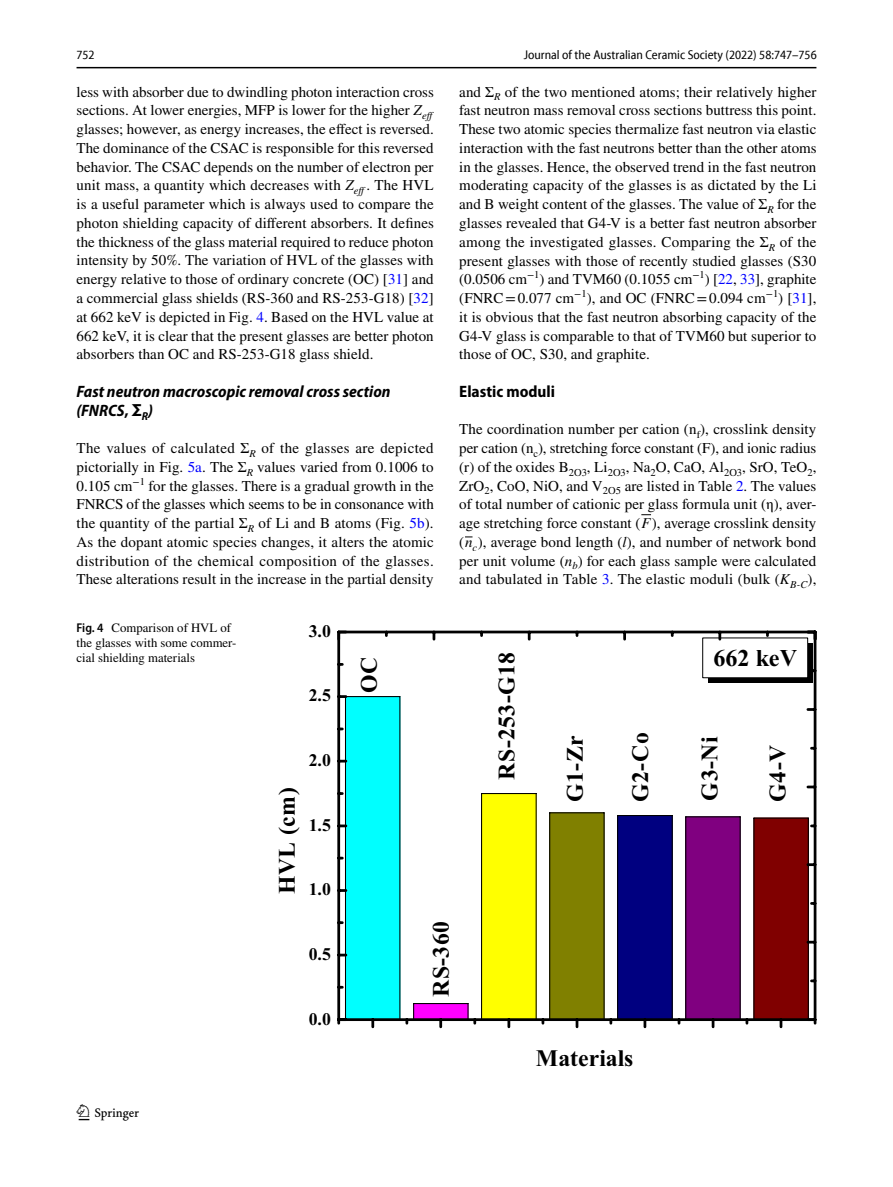
<style>
.page{position:relative;width:893px;height:1187px;background:#fff}
.page>*{position:absolute;margin:0;border:0;box-sizing:border-box;transform-origin:0 0}
.t1{font:700 24.15px "Times New Roman";color:#000}
.t2{font:700 23.7px "Times New Roman";letter-spacing:.02em;color:#000}
.t3{font:700 23.7px "Times New Roman";color:#000}
.t4{font:22.5px "Springnew Regular 2";color:#000}
.t5{font:700 17.7px "Times New Roman";color:#000}
.t6{font:italic 700 semi-condensed 16.5px "Myriad Pro";color:#000}
.t7{font:700 semi-condensed 16.5px "Myriad Pro";color:#000}
.t8{font:16.5px "Myriad Pro Bold Semi Cn It 2";color:#000}
.t9{font:15px/18.8px "STIX";letter-spacing:.005em;color:#000;text-align:justify}
.t10{font:12.75px/15px "STIX";color:#000}
.t11{font:semi-condensed 12.75px "Myriad Pro Unic";color:#000}
.s1{font-family:"STIX General Italic 57"}
.s2{font-family:"STIX General Italic 60"}
.s3{color:#00f}
.s4{font-family:"Myriad Pro";font-weight:700;font-style:italic;font-stretch:semi-condensed}
.s5{font-family:"Myriad Pro Bold Semi Cn 2"}
.s6{font-family:"HV Math";font-weight:700;font-style:italic}
.s7{font-family:"STIX Math Regular 24"}
.s8{font-family:"STIX Math Regular 19"}
.s9{font-family:"STIX Math Regular 20"}
.s10{font-family:"STIX Math Regular 21"}
.s11{font-family:"STIX Math Regular 22"}
.s12{font-family:"STIX Math Regular 23"}
.s13{font-family:"STIX General Italic 58"}
.s14{font-family:"STIX General Italic 59"}
.s15{font-style:italic}
.s16{font-family:"Myriad Pro";font-weight:600;font-stretch:semi-condensed}
</style>
<div class="page">
<hr style="left:77px;top:67px;width:739px;height:1px;background:#000">
<div style="left:345px;top:696px;width:55px;height:323px;background:#0ff"></div>
<hr style="left:345px;top:696px;width:55px;height:1px;background:#000">
<hr style="left:399px;top:696px;width:1px;height:323px;background:#000">
<hr style="left:345px;top:696px;width:1px;height:323px;background:#000">
<div style="left:414px;top:1003px;width:54px;height:16px;background:#f0f"></div>
<div style="left:413px;top:1002px;width:56px;height:17px;border:1px solid #f0f"></div>
<hr style="left:414px;top:1002px;width:54px;height:2px;background:#000">
<div style="left:482px;top:793px;width:54px;height:226px;background:#ff0"></div>
<div style="left:481px;top:793px;width:56px;height:226px;border:1px solid #ff0"></div>
<hr style="left:482px;top:793px;width:54px;height:1px;background:#000">
<hr style="left:536px;top:793px;width:1px;height:226px;background:#000">
<hr style="left:481px;top:793px;width:1px;height:226px;background:#000">
<div style="left:550px;top:812px;width:54px;height:207px;background:#808000"></div>
<div style="left:549px;top:812px;width:56px;height:207px;border:1px solid #808000"></div>
<hr style="left:550px;top:812px;width:54px;height:1px;background:#000">
<hr style="left:604px;top:812px;width:1px;height:207px;background:#000">
<hr style="left:549px;top:812px;width:1px;height:207px;background:#000">
<div style="left:618px;top:815px;width:54px;height:204px;background:#000080"></div>
<div style="left:617px;top:815px;width:56px;height:204px;border:1px solid #000080"></div>
<hr style="left:618px;top:815px;width:54px;height:1px;background:#000">
<hr style="left:672px;top:815px;width:1px;height:204px;background:#000">
<hr style="left:617px;top:815px;width:1px;height:204px;background:#000">
<div style="left:686px;top:816px;width:54px;height:203px;background:#800080"></div>
<div style="left:685px;top:816px;width:56px;height:203px;border:1px solid #800080"></div>
<hr style="left:686px;top:816px;width:54px;height:1px;background:#000">
<hr style="left:740px;top:816px;width:1px;height:203px;background:#000">
<hr style="left:685px;top:816px;width:1px;height:203px;background:#000">
<div style="left:754px;top:818px;width:54px;height:201px;background:#800000"></div>
<div style="left:753px;top:817px;width:56px;height:202px;border:1px solid #800000"></div>
<hr style="left:754px;top:817px;width:54px;height:1px;background:#000">
<hr style="left:808px;top:818px;width:1px;height:201px;background:#000">
<hr style="left:753px;top:818px;width:1px;height:201px;background:#000">
<svg style="left:371px;top:1020px;width:3px;height:6px"></svg>
<svg style="left:405px;top:1003px;width:9px;height:20px"></svg>
<svg style="left:439px;top:1020px;width:3px;height:6px"></svg>
<svg style="left:467px;top:1003px;width:9px;height:20px"></svg>
<svg style="left:507px;top:1020px;width:3px;height:6px"></svg>
<svg style="left:576px;top:1020px;width:2px;height:6px"></svg>
<svg style="left:644px;top:1020px;width:2px;height:6px"></svg>
<svg style="left:712px;top:1020px;width:2px;height:6px"></svg>
<svg style="left:780px;top:1020px;width:2px;height:6px"></svg>
<hr style="left:339px;top:1018px;width:476px;height:2px;background:#000">
<svg style="left:337px;top:1019px;width:9px;height:4px"></svg>
<svg style="left:340px;top:953px;width:5px;height:3px"></svg>
<svg style="left:340px;top:824px;width:5px;height:3px"></svg>
<svg style="left:340px;top:759px;width:5px;height:3px"></svg>
<svg style="left:340px;top:695px;width:6px;height:3px"></svg>
<hr style="left:337px;top:632px;width:3px;height:387px;background:#000">
<div style="left:708px;top:643px;width:105px;height:40px;background:#000"></div>
<div style="left:702px;top:637px;width:106px;height:41px;background:#fff"></div>
<svg style="left:337px;top:630px;width:9px;height:9px"></svg>
<svg style="left:433px;top:633px;width:2px;height:6px"></svg>
<svg style="left:528px;top:633px;width:3px;height:6px"></svg>
<svg style="left:623px;top:633px;width:3px;height:6px"></svg>
<svg style="left:718px;top:633px;width:3px;height:6px"></svg>
<hr style="left:339px;top:630px;width:476px;height:3px;background:#000">
<svg style="left:808px;top:1018px;width:8px;height:5px"></svg>
<svg style="left:808px;top:940px;width:6px;height:3px"></svg>
<svg style="left:809px;top:863px;width:5px;height:3px"></svg>
<svg style="left:808px;top:785px;width:6px;height:3px"></svg>
<svg style="left:808px;top:708px;width:6px;height:2px"></svg>
<svg style="left:808px;top:630px;width:8px;height:9px"></svg>
<hr style="left:814px;top:632px;width:2px;height:387px;background:#000">
<p class="t11" style="left:77px;top:50px;width:20px">752</p>
<p class="t11" style="left:524px;top:50px;width:295px">Journal of the Australian Ceramic Society (2022) 58:747–756</p>
<p class="t9" style="left:77px;top:83px;width:360px">less with absorber due to dwindling photon interaction cross sections. At lower energies, MFP is lower for the higher <span class="s1">Z</span><sub>eff </sub>glasses; however, as energy increases, the effect is reversed.<br>The dominance of the CSAC is responsible for this reversed behavior. The CSAC depends on the number of electron per unit mass, a quantity which decreases with <span class="s2">Z</span><sub>eff</sub>. The HVL is a useful parameter which is always used to compare the photon shielding capacity of different absorbers. It defines the thickness of the glass material required to reduce photon intensity by 50%. The variation of HVL of the glasses with energy relative to those of ordinary concrete (OC) [<span class="s3">31</span>] and a commercial glass shields (RS-360 and RS-253-G18) [<span class="s3">32</span>] at 662 keV is depicted in Fig. <span class="s3">4</span>. Based on the HVL value at 662 keV, it is clear that the present glasses are better photon absorbers than OC and RS-253-G18 glass shield.</p>
<p class="t6" style="left:77px;top:380px;width:315px">Fast neutron macroscopic removal cross section</p>
<p class="t8" style="left:77px;top:400px;width:78px"><span class="s4">(</span>FNRCS<span class="s5">,</span> <span class="s6">6</span><sub>R</sub><span class="s4">)</span></p>
<p class="t9" style="left:77px;top:439px;width:359px">The values of calculated <span class="s7">Σ</span><sub>R</sub> of the glasses are depicted pictorially in Fig. <span class="s3">5a</span>. The <span class="s8">Σ</span><sub>R</sub> values varied from 0.1006 to 0.105 cm<sup>−1</sup> for the glasses. There is a gradual growth in the FNRCS of the glasses which seems to be in consonance with the quantity of the partial <span class="s9">Σ</span><sub>R</sub> of Li and B atoms (Fig. <span class="s3">5b</span>).<br>As the dopant atomic species changes, it alters the atomic distribution of the chemical composition of the glasses.<br>These alterations result in the increase in the partial density</p>
<p class="t9" style="left:459px;top:83px;width:359px">and <span class="s10">Σ</span><sub>R</sub> of the two mentioned atoms; their relatively higher fast neutron mass removal cross sections buttress this point.<br>These two atomic species thermalize fast neutron via elastic interaction with the fast neutrons better than the other atoms in the glasses. Hence, the observed trend in the fast neutron moderating capacity of the glasses is as dictated by the Li and B weight content of the glasses. The value of <span class="s11">Σ</span><sub>R</sub> for the glasses revealed that G4-V is a better fast neutron absorber among the investigated glasses. Comparing the <span class="s12">Σ</span><sub>R</sub> of the present glasses with those of recently studied glasses (S30 (0.0506 cm<sup>−1</sup>) and TVM60 (0.1055 cm<sup>−1</sup>) [<span class="s3">22</span>, <span class="s3">33</span>], graphite (FNRC=0.077 cm<sup>−1</sup>), and OC (FNRC=0.094 cm<sup>−1</sup>) [<span class="s3">31</span>], it is obvious that the fast neutron absorbing capacity of the G4-V glass is comparable to that of TVM60 but superior to those of OC, S30, and graphite.</p>
<p class="t7" style="left:459px;top:382px;width:97px">Elastic moduli</p>
<p class="t9" style="left:459px;top:421px;width:359px">The coordination number per cation (n<sub>f</sub>), crosslink density per cation (n<sub>c</sub>), stretching force constant (F), and ionic radius (r) of the oxides B<sub>2O3</sub>, Li<sub>2O3</sub>, Na<sub>2</sub>O, CaO, Al<sub>2O3</sub>, SrO, TeO<sub>2</sub>, ZrO<sub>2</sub>, CoO, NiO, and V<sub>2O5</sub> are listed in Table <span class="s3">2</span>. The values of total number of cationic per glass formula unit (η), aver&shy;age stretching force constant (<span class="s13">F</span>), average crosslink density (<span class="s14">n</span><sub>c</sub>), average bond length (<span class="s15">l</span>), and number of network bond per unit volume (<span class="s15">n</span><sub>b</sub>) for each glass sample were calculated and tabulated in Table <span class="s3">3</span>. The elastic moduli (bulk (<span class="s15">K</span><sub>B-C</sub>),</p>
<p class="t10" style="left:77px;top:620px;width:161px"><span class="s16">Fig. 4</span> Comparison of HVL of the glasses with some commer&shy;cial shielding materials</p>
<p class="t5" style="left:309px;top:618px;width:24px">3.0</p>
<p class="t5" style="left:309px;top:682px;width:24px">2.5</p>
<h2 class="t2" style="left:270px;top:894px;width:108px;rotate:-90deg">HVL (cm)</h2>
<p class="t5" style="left:309px;top:747px;width:24px">2.0</p>
<p class="t5" style="left:309px;top:812px;width:24px">1.5</p>
<p class="t5" style="left:309px;top:876px;width:24px">1.0</p>
<p class="t5" style="left:309px;top:941px;width:24px">0.5</p>
<p class="t5" style="left:309px;top:1005px;width:24px">0.0</p>
<h2 class="t2" style="left:352px;top:693px;width:38px;rotate:-90deg">OC</h2>
<h2 class="t2" style="left:424px;top:997px;width:77px;rotate:-90deg">RS-360</h2>
<h2 class="t2" style="left:490px;top:779px;width:129px;rotate:-90deg">RS-253-G18</h2>
<h2 class="t2" style="left:558px;top:801px;width:68px;rotate:-90deg">G1-Zr</h2>
<h2 class="t2" style="left:623px;top:801px;width:71px;rotate:-90deg">G2-Co</h2>
<h2 class="t3" style="left:536px;top:1041px;width:99px">Materials</h2>
<h1 class="t1" style="left:713px;top:640px;width:85px">662 keV</h1>
<h2 class="t2" style="left:692px;top:800px;width:65px;rotate:-90deg">G3-Ni</h2>
<h2 class="t2" style="left:761px;top:801px;width:58px;rotate:-90deg">G4-V</h2>
<h3 class="t4" style="left:79px;top:1104px;width:62px">1 3</h3>
</div>
